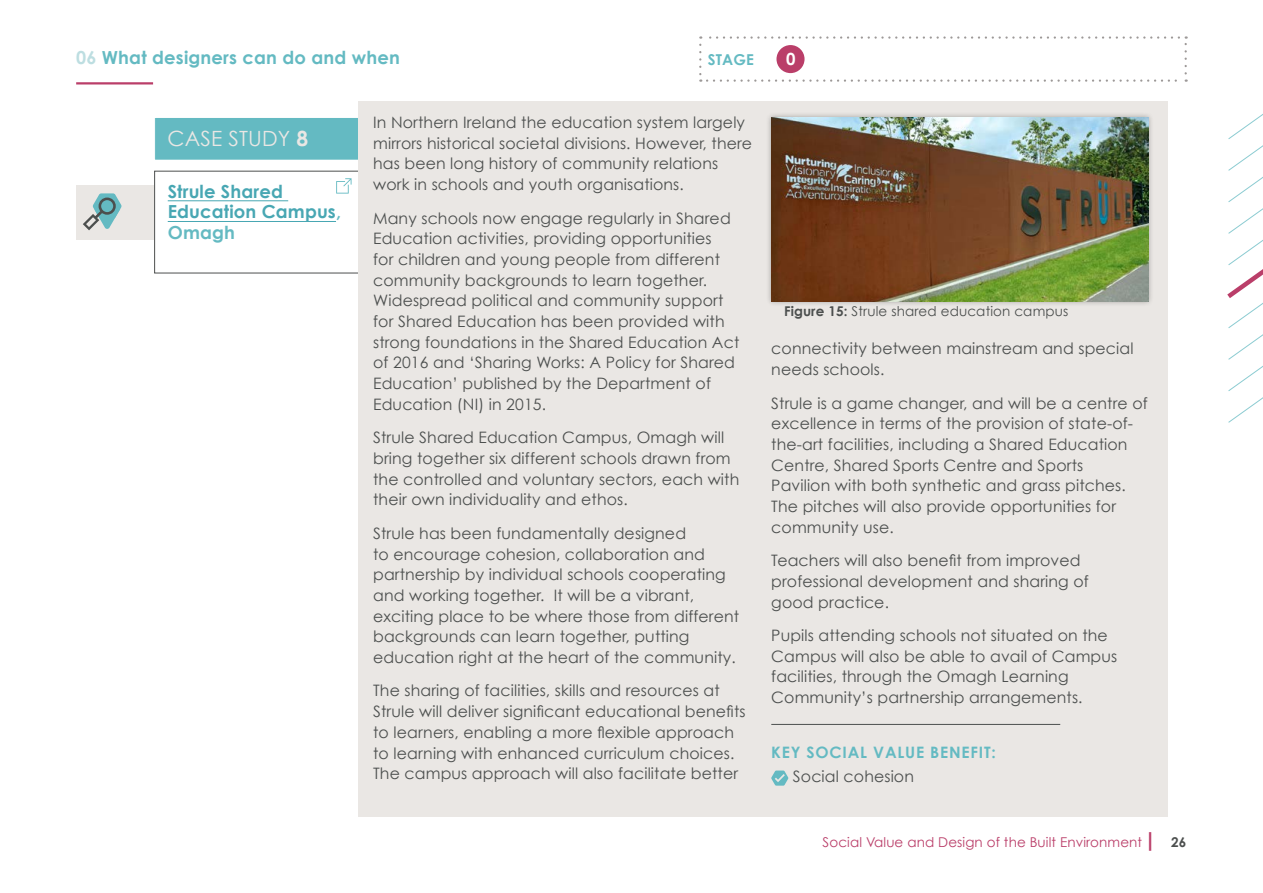
<style>
.page{position:relative;width:1263px;height:893px;background:#fff}
.page>*{position:absolute;margin:0;border:0;box-sizing:border-box;transform-origin:0 0}
.t1{font:21px "Century Gothic";letter-spacing:.01em;color:#eae7e4}
.t2{font:700 18px/20.7px "Century Gothic";letter-spacing:.01em;color:#48a7b3}
.t3{font:700 18px "Century Gothic";letter-spacing:.01em;color:#64bac2}
.t4{font:700 16.8px "Century Gothic";color:#fff}
.t5{font:15.75px/20.7px "Century Gothic";letter-spacing:.01em;color:#4c4f4e}
.t6{font:700 15.75px "Century Gothic";letter-spacing:.05em;color:#64bac2}
.t7{font:700 15px "Century Gothic";letter-spacing:.01em;color:#64bac2}
.t8{font:13.5px "Century Gothic";letter-spacing:.01em;color:#ba3e69}
.t9{font:13.5px "Century Gothic";letter-spacing:.01em;color:#4c4f4e}
.t10{font:700 13.5px "Century Gothic";color:#4c4f4e}
.s1{color:#bddee1}
.s2{font-weight:700}
.s3{color:#64bac2}
.s4{font-weight:700;font-size:20.25px}
</style>
<div class="page">
<hr style="left:76px;top:82px;width:77px;height:2px;background:#ba3e69">
<svg style="left:1227px;top:114px;width:36px;height:309px"></svg>
<svg style="left:699px;top:36px;width:488px;height:46px"></svg>
<div style="left:776px;top:45px;width:28px;height:28px;background:#ba3e69;border-radius:50%"></div>
<div style="left:76px;top:186px;width:88px;height:54px;background:#eae7e4"></div>
<svg style="left:83px;top:193px;width:39px;height:38px"></svg>
<div style="left:155px;top:171px;width:208px;height:102px;background:#fff"></div>
<hr style="left:168px;top:200px;width:120px;height:1px;background:#48a7b3">
<hr style="left:168px;top:221px;width:168px;height:1px;background:#48a7b3">
<div style="left:155px;top:117px;width:208px;height:43px;background:#64bac2"></div>
<div style="left:154px;top:117px;width:209px;height:43px;border:1px solid #fff"></div>
<div style="left:358px;top:101px;width:809px;height:715px;background:#eae7e4"></div>
<hr style="left:771px;top:724px;width:289px;height:1px;background:#4c4f4e">
<svg style="left:771px;top:770px;width:17px;height:16px"></svg>
<div style="left:766px;top:112px;width:387px;height:195px;background:#000;opacity:.3"></div>
<img style="left:771px;top:117px;width:377px;height:184px">
<svg style="left:336px;top:178px;width:15px;height:16px"></svg>
<p class="t3" style="left:76px;top:47px;width:325px"><span class="s1">06</span> What designers can do and when</p>
<p class="t7" style="left:708px;top:50px;width:48px">STAGE</p>
<p class="t4" style="left:786px;top:49px;width:11px">0</p>
<h1 class="t1" style="left:182px;top:125px;width:142px">CASE STUDY <span class="s2">4</span></h1>
<p class="t2" style="left:168px;top:180px;width:175px">Strule Shared<br>Education Campus<span class="s3">,<br>Omagh</span></p>
<h1 class="t1" style="left:168px;top:126px;width:142px">CASE STUDY <span class="s2">8</span></h1>
<p class="t5" style="left:373px;top:112px;width:381px">In Northern Ireland the education system largely mirrors historical societal divisions. However, there has been long history of community relations work in schools and youth organisations.</p>
<p class="t5" style="left:373px;top:207px;width:368px">Many schools now engage regularly in Shared Education activities, providing opportunities<br>for children and young people from different community backgrounds to learn together.<br>Widespread political and community support for Shared Education has been provided with strong foundations in the Shared Education Act of 2016 and ‘Sharing Works: A Policy for Shared Education’ published by the Department of Education (NI) in 2015.</p>
<p class="t5" style="left:373px;top:427px;width:368px">Strule Shared Education Campus, Omagh will bring together six different schools drawn from the controlled and voluntary sectors, each with their own individuality and ethos.</p>
<p class="t5" style="left:373px;top:523px;width:368px">Strule has been fundamentally designed<br>to encourage cohesion, collaboration and partnership by individual schools cooperating and working together. It will be a vibrant, exciting place to be where those from different backgrounds can learn together, putting education right at the heart of the community.</p>
<p class="t5" style="left:373px;top:680px;width:374px">The sharing of facilities, skills and resources at Strule will deliver significant educational benefits to learners, enabling a more flexible approach to learning with enhanced curriculum choices.<br>The campus approach will also facilitate better</p>
<p class="t9" style="left:784px;top:303px;width:286px"><span class="s2">Figure 15:</span> Strule shared education campus</p>
<p class="t5" style="left:771px;top:338px;width:364px">connectivity between mainstream and special needs schools.</p>
<p class="t5" style="left:771px;top:392px;width:378px">Strule is a game changer, and will be a centre of excellence in terms of the provision of state-of&shy;the-art facilities, including a Shared Education Centre, Shared Sports Centre and Sports<br>Pavilion with both synthetic and grass pitches.<br>The pitches will also provide opportunities for community use.</p>
<p class="t5" style="left:771px;top:550px;width:319px">Teachers will also benefit from improved professional development and sharing of good practice.</p>
<p class="t5" style="left:771px;top:625px;width:347px">Pupils attending schools not situated on the Campus will also be able to avail of Campus facilities, through the Omagh Learning Community’s partnership arrangements.</p>
<p class="t6" style="left:771px;top:742px;width:226px">KEY SOCIAL VALUE BENEFIT:</p>
<p class="t5" style="left:793px;top:766px;width:123px">Social cohesion</p>
<p class="t8" style="left:822px;top:833px;width:337px">Social Value and Design of the Built Environment<span class="s4">|</span></p>
<p class="t10" style="left:1171px;top:834px;width:17px">26</p>
</div>
